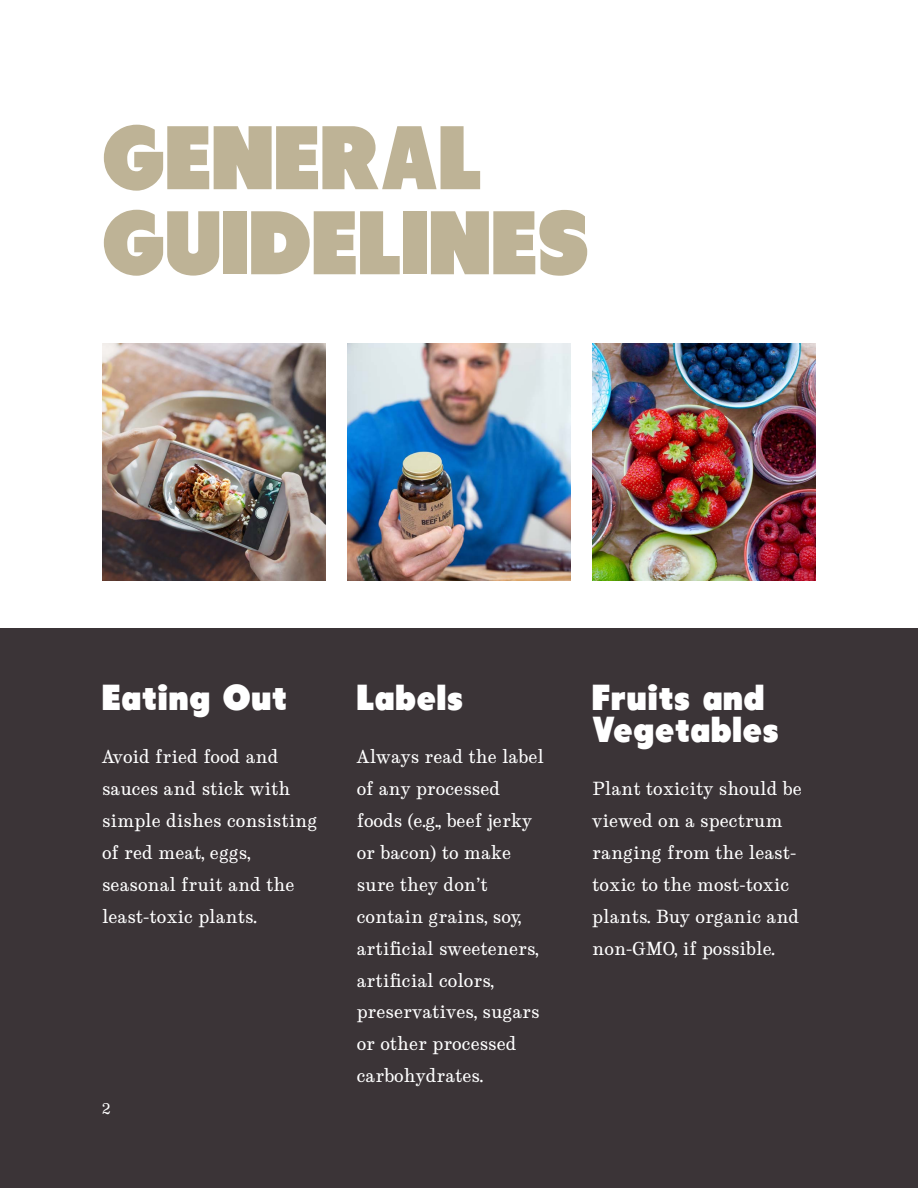
<style>
.page{position:relative;width:918px;height:1188px;background:#fff}
.page>*{position:absolute;margin:0;border:0;box-sizing:border-box;transform-origin:0 0}
.t1{font:90px/85.1px "Tondu Beta";color:#beb396}
.t2{font:36px/32px "Tondu Beta";letter-spacing:.025em;color:#fff}
.t3{font:18px/32px "Munson";color:#fff}
.t4{font:15px "Munson";color:#fff}
</style>
<div class="page">
<img style="left:102px;top:344px;width:224px;height:237px">
<img style="left:347px;top:344px;width:224px;height:237px">
<img style="left:592px;top:344px;width:224px;height:237px">
<div style="left:0;top:628px;width:918px;height:560px;background:#3b3437"></div>
<h1 class="t1" style="left:102px;top:113px;width:489px">GENERAL<br>GUIDELINES</h1>
<h2 class="t2" style="left:102px;top:681px;width:186px">Eating Out</h2>
<p class="t3" style="left:102px;top:741px;width:217px">Avoid fried food and sauces and stick with simple dishes consisting of red meat, eggs, seasonal fruit and the least-toxic plants.</p>
<p class="t4" style="left:102px;top:1099px;width:10px">2</p>
<h2 class="t2" style="left:357px;top:681px;width:108px">Labels</h2>
<p class="t3" style="left:357px;top:741px;width:189px">Always read the label of any processed foods (e.g., beef jerky or bacon) to make sure they don’t contain grains, soy, artificial sweeteners, artificial colors, preservatives, sugars or other processed carbohydrates.</p>
<h2 class="t2" style="left:592px;top:681px;width:188px">Fruits and<br>Vegetables</h2>
<p class="t3" style="left:592px;top:773px;width:211px">Plant toxicity should be viewed on a spectrum ranging from the least&shy;toxic to the most-toxic plants. Buy organic and non-GMO, if possible.</p>
</div>
